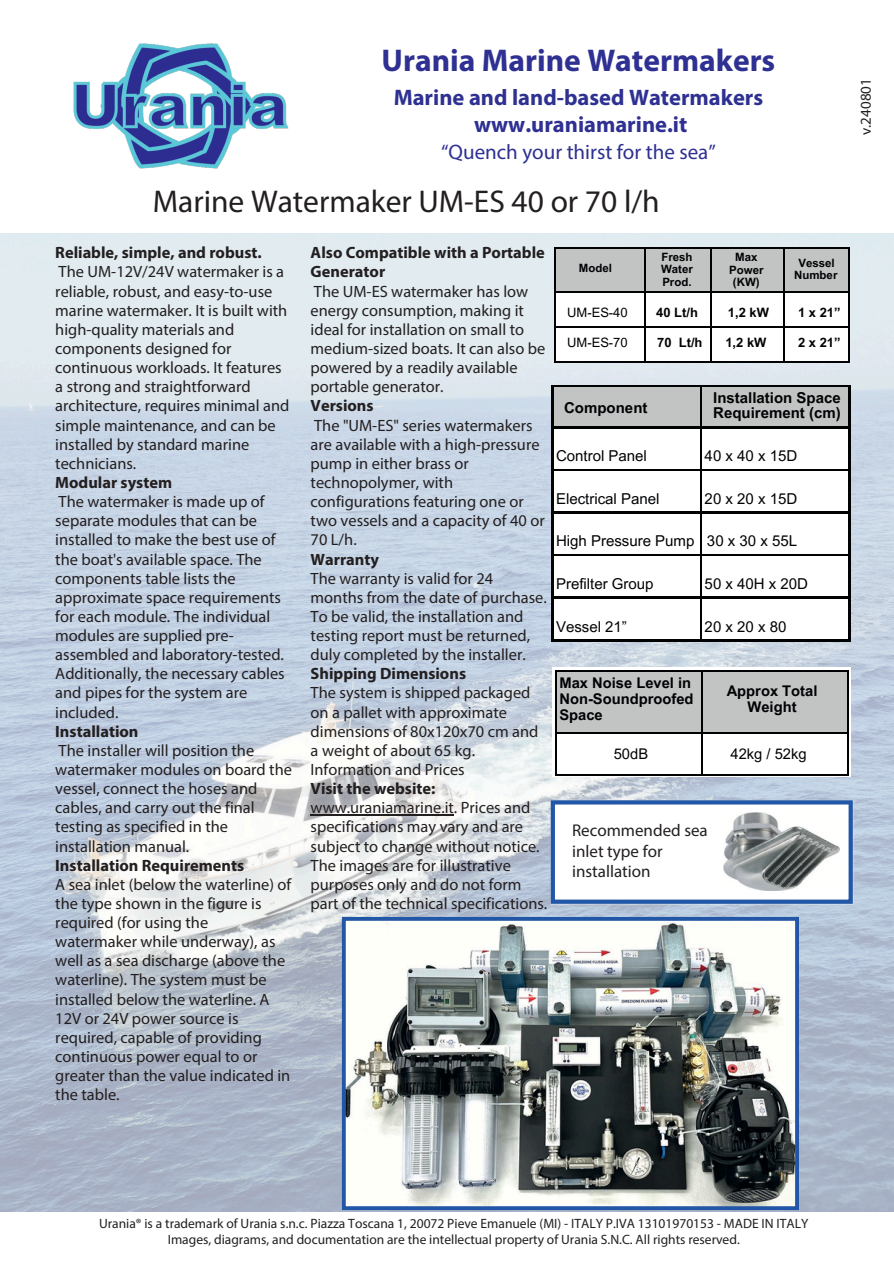
<style>
.page{position:relative;width:894px;height:1264px;background:#fff}
.page>*{position:absolute;margin:0;border:0;box-sizing:border-box;transform-origin:0 0}
.t1{font:31.5px "Myriad Pro";color:#231f20}
.t2{font:700 31.5px "Myriad Pro";color:#2e3092}
.t3{font:700 22.5px/27px "Myriad Pro";color:#2e3092;text-align:center}
.t4{font:21px "Myriad Pro";color:#2e3092}
.t5{font:16.95px/20.2px "Myriad Pro";color:#231f20}
.t6{font:16.35px/19.2px "Myriad Pro";color:#231f20}
.t7{font:15px "Arial MT Pro";color:#000204}
.t8{font:700 15px/15.8px "Arial MT Pro";color:#000204}
.t9{font:15px "Myriad Pro";color:#231f20}
.t10{font:15px "Arial MT Pro";letter-spacing:.28em;color:#000204}
.t11{font:700 14.7px/15.8px "Arial MT Pro";color:#000204}
.t12{font:14.7px "Arial MT Pro";color:#000204}
.t13{font:13.5px/15.8px "Myriad Pro";color:#231f20;text-align:center}
.t14{font:700 12.9px "Arial MT Pro";color:#000204}
.t15{font:12.9px "Arial MT Pro";color:#000204}
.t16{font:700 11.4px "Arial MT Pro";color:#000204}
.s1{font-weight:700}
</style>
<div class="page">
<img style="left:0;top:233px;width:893px;height:978px">
<img style="left:73px;top:43px;width:216px;height:126px">
<svg style="left:342px;top:916px;width:456px;height:293px"></svg>
<svg style="left:550px;top:800px;width:302px;height:103px"></svg>
<div style="left:552px;top:668px;width:298px;height:108px;background:#fff"></div>
<div style="left:555px;top:670px;width:146px;height:63px;background:#c2c3c3"></div>
<div style="left:701px;top:670px;width:146px;height:63px;background:#c2c3c3"></div>
<hr style="left:700px;top:670px;width:2px;height:105px;background:#000204">
<hr style="left:555px;top:732px;width:293px;height:2px;background:#000204">
<hr style="left:555px;top:670px;width:1px;height:105px;background:#000204">
<hr style="left:846px;top:670px;width:2px;height:105px;background:#000204">
<hr style="left:555px;top:670px;width:293px;height:1px;background:#000204">
<hr style="left:555px;top:774px;width:293px;height:1px;background:#000204">
<div style="left:556px;top:293px;width:291px;height:68px;background:#fff"></div>
<div style="left:554px;top:247px;width:91px;height:45px;background:#c2c3c3"></div>
<div style="left:645px;top:247px;width:66px;height:45px;background:#c2c3c3"></div>
<div style="left:711px;top:247px;width:72px;height:45px;background:#c2c3c3"></div>
<div style="left:783px;top:247px;width:65px;height:45px;background:#c2c3c3"></div>
<hr style="left:644px;top:247px;width:1px;height:116px;background:#000204">
<hr style="left:710px;top:247px;width:1px;height:116px;background:#000204">
<hr style="left:783px;top:247px;width:1px;height:116px;background:#000">
<hr style="left:554px;top:291px;width:294px;height:1px;background:#000204">
<hr style="left:554px;top:326px;width:294px;height:1px;background:#000204">
<hr style="left:554px;top:247px;width:1px;height:45px;background:#000204">
<hr style="left:554px;top:292px;width:1px;height:71px;background:#000204">
<hr style="left:848px;top:247px;width:1px;height:45px;background:#000204">
<hr style="left:848px;top:292px;width:1px;height:71px;background:#000204">
<hr style="left:554px;top:247px;width:294px;height:1px;background:#000204">
<hr style="left:554px;top:362px;width:294px;height:1px;background:#000204">
<img style="left:723px;top:813px;width:116px;height:77px">
<div style="left:552px;top:428px;width:296px;height:212px;background:#fff"></div>
<div style="left:552px;top:386px;width:148px;height:41px;background:#c2c3c3"></div>
<div style="left:700px;top:386px;width:149px;height:41px;background:#c2c3c3"></div>
<hr style="left:700px;top:385px;width:1px;height:256px;background:#000204">
<hr style="left:551px;top:469px;width:299px;height:2px;background:#000204">
<hr style="left:551px;top:512px;width:299px;height:1px;background:#000204">
<hr style="left:551px;top:554px;width:299px;height:2px;background:#000204">
<hr style="left:551px;top:597px;width:299px;height:1px;background:#000204">
<hr style="left:551px;top:427px;width:299px;height:1px;background:#000204">
<hr style="left:551px;top:385px;width:2px;height:42px;background:#000204">
<hr style="left:551px;top:427px;width:2px;height:170px;background:#000204">
<hr style="left:551px;top:597px;width:2px;height:44px;background:#000204">
<hr style="left:848px;top:385px;width:2px;height:42px;background:#000204">
<hr style="left:848px;top:427px;width:2px;height:170px;background:#000204">
<hr style="left:848px;top:597px;width:2px;height:44px;background:#000204">
<hr style="left:551px;top:385px;width:299px;height:2px;background:#000204">
<hr style="left:551px;top:639px;width:299px;height:2px;background:#000204">
<hr style="left:310px;top:814px;width:144px;height:1px;background:#231f20">
<h4 class="t2" style="left:381px;top:48px;width:395px">Urania Marine Watermakers</h4>
<h4 class="t3" style="left:393px;top:86px;width:371px">Marine and land-based Watermakers www.uraniamarine.it</h4>
<h4 class="t4" style="left:441px;top:143px;width:276px">“Quench your thirst for the sea”</h4>
<h3 class="t1" style="left:153px;top:189px;width:508px">Marine Watermaker UM-ES 40 or 70 l/h</h3>
<p class="t6" style="left:55px;top:245px;width:238px"><span class="s1">Reliable, simple, and robust.<br></span>The UM-12V/24V watermaker is a reliable, robust, and easy-to-use marine watermaker. It is built with high-quality materials and components designed for continuous workloads. It features a strong and straightforward architecture, requires minimal and simple maintenance, and can be installed by standard marine technicians.<br><span class="s1">Modular system<br></span>The watermaker is made up of separate modules that can be installed to make the best use of the boat's available space. The components table lists the approximate space requirements for each module. The individual modules are supplied pre&shy;assembled and laboratory-tested.<br>Additionally, the necessary cables and pipes for the system are included.<br><span class="s1">Installation<br></span>The installer will position the watermaker modules on board the vessel, connect the hoses and cables, and carry out the final testing as specified in the installation manual.<br><span class="s1">Installation Requirements<br></span>A sea inlet (below the waterline) of the type shown in the figure is required (for using the watermaker while underway), as well as a sea discharge (above the waterline). The system must be installed below the waterline. A<br>12V or 24V power source is required, capable of providing continuous power equal to or greater than the value indicated in the table.</p>
<p class="t6" style="left:310px;top:245px;width:238px"><span class="s1">Also Compatible with a Portable<br>Generator<br></span>The UM-ES watermaker has low energy consumption, making it ideal for installation on small to medium-sized boats. It can also be powered by a readily available portable generator.<br><span class="s1">Versions<br></span>The "UM-ES" series watermakers are available with a high-pressure pump in either brass or technopolymer, with configurations featuring one or two vessels and a capacity of 40 or<br>70 L/h.<br><span class="s1">Warranty<br></span>The warranty is valid for 24 months from the date of purchase.<br>To be valid, the installation and testing report must be returned, duly completed by the installer.<br><span class="s1">Shipping Dimensions<br></span>The system is shipped packaged on a pallet with approximate dimensions of 80x120x70 cm and a weight of about 65 kg.<br>Information and Prices<br><span class="s1">Visit the website: </span>www.uraniamarine.it. Prices and specifications may vary and are subject to change without notice.<br>The images are for illustrative purposes only and do not form part of the technical specifications.</p>
<h3 class="t16" style="left:578px;top:264px;width:35px">Model</h3>
<p class="t15" style="left:567px;top:308px;width:62px">UM-ES-40</p>
<p class="t15" style="left:567px;top:338px;width:62px">UM-ES-70</p>
<p class="t16" style="left:661px;top:253px;width:33px">Fresh</p>
<p class="t16" style="left:661px;top:265px;width:33px">Water</p>
<p class="t16" style="left:662px;top:277px;width:31px">Prod.</p>
<p class="t14" style="left:656px;top:308px;width:43px">40 Lt/h</p>
<p class="t14" style="left:657px;top:338px;width:47px">70 Lt/h</p>
<h6 class="t16" style="left:735px;top:253px;width:24px">Max</h6>
<h6 class="t16" style="left:729px;top:265px;width:36px">Power</h6>
<p class="t16" style="left:732px;top:278px;width:28px">(KW)</p>
<p class="t14" style="left:727px;top:308px;width:43px">1,2 kW</p>
<p class="t14" style="left:725px;top:338px;width:43px">1,2 kW</p>
<p class="t16" style="left:798px;top:258px;width:38px">Vessel</p>
<p class="t16" style="left:794px;top:271px;width:45px">Number</p>
<p class="t14" style="left:797px;top:308px;width:44px">1 x 21”</p>
<p class="t14" style="left:797px;top:338px;width:44px">2 x 21”</p>
<h5 class="t8" style="left:564px;top:401px;width:85px">Component</h5>
<h5 class="t8" style="left:713px;top:391px;width:129px">Installation Space<br>Requirement (cm)</h5>
<h5 class="t7" style="left:556px;top:450px;width:92px">Control Panel</h5>
<h5 class="t7" style="left:704px;top:450px;width:94px">40 x 40 x 15D</h5>
<h5 class="t7" style="left:556px;top:493px;width:105px">Electrical Panel</h5>
<h5 class="t7" style="left:704px;top:493px;width:94px">20 x 20 x 15D</h5>
<h5 class="t7" style="left:556px;top:535px;width:242px">High Pressure Pump 30 x 30 x 55L</h5>
<h4 class="t7" style="left:556px;top:578px;width:99px">Prefilter Group</h4>
<h4 class="t7" style="left:704px;top:578px;width:105px">50 x 40H x 20D</h4>
<h5 class="t7" style="left:556px;top:620px;width:72px">Vessel 21”</h5>
<h5 class="t10" style="left:704px;top:620px;width:83px">20x20x80</h5>
<h2 class="t11" style="left:559px;top:677px;width:136px">Max Noise Level in<br>Non-Soundproofed<br>Space</h2>
<h5 class="t12" style="left:613px;top:747px;width:36px">50dB</h5>
<h1 class="t11" style="left:726px;top:685px;width:92px;text-align:center">Approx Total<br>Weight</h1>
<p class="t12" style="left:730px;top:747px;width:78px">42kg / 52kg</p>
<h5 class="t5" style="left:572px;top:822px;width:137px">Recommended sea inlet type for installation</h5>
<h5 class="t9" style="left:859px;top:135px;width:58px;rotate:-90deg">v.240801</h5>
<h4 class="t13" style="left:99px;top:1216px;width:710px">Urania® is a trademark of Urania s.n.c. Piazza Toscana 1, 20072 Pieve Emanuele (MI) - ITALY P.IVA 13101970153 - MADE IN ITALY<br>Images, diagrams, and documentation are the intellectual property of Urania S.N.C. All rights reserved.</h4>
</div>
